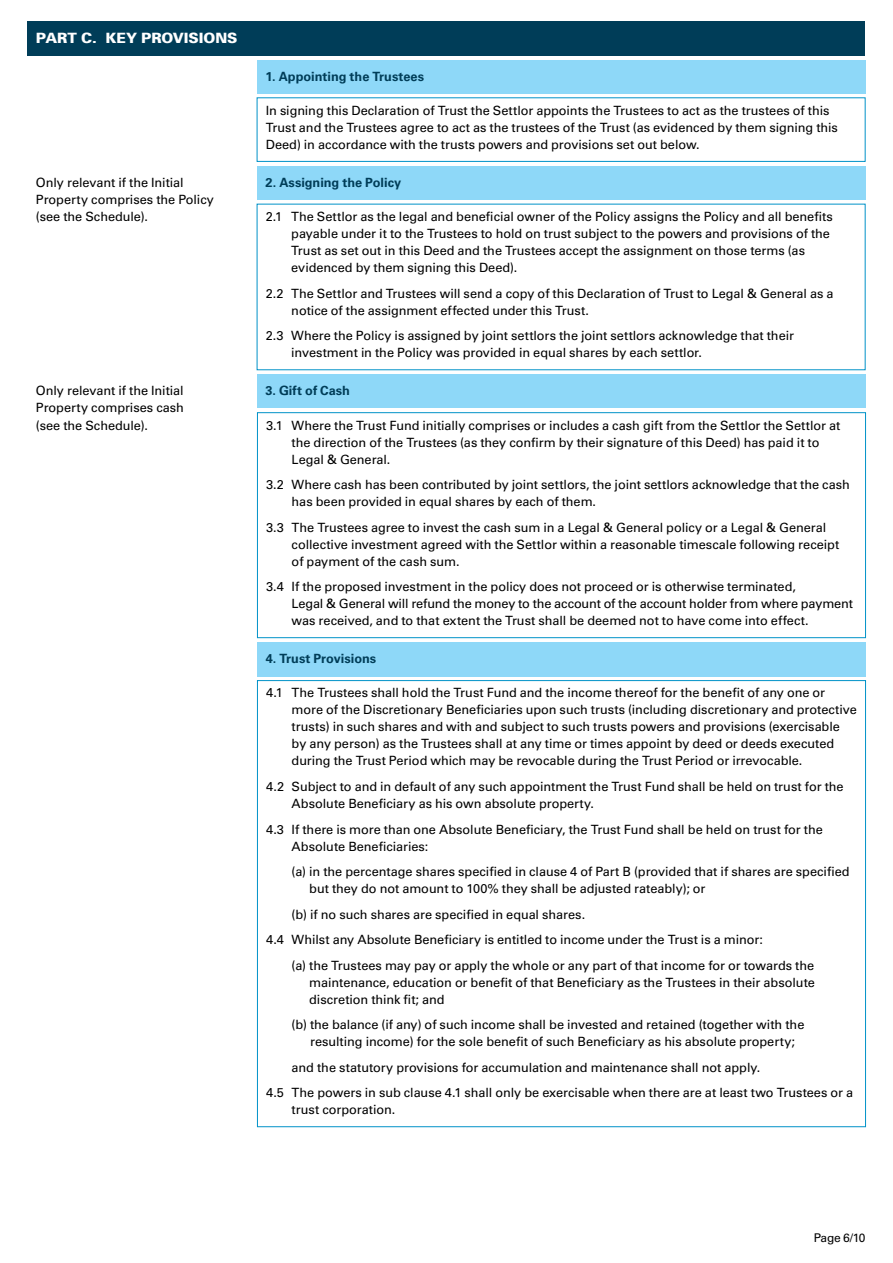
<style>
.page{position:relative;width:893px;height:1263px;background:#fff}
.page>*{position:absolute;margin:0;border:0;box-sizing:border-box;transform-origin:0 0}
.t1{font:900 14.25px "Univers 75";letter-spacing:-.005em;color:#fff}
.t2{font:12.75px/17px "Univers LT Std";letter-spacing:-.005em;color:#000}
.t3{font:700 12.75px "Univers LT Std";color:#003d58}
.t4{font:12px "Univers LT Std";letter-spacing:-.03em;color:#000}
</style>
<div class="page">
<div style="left:27px;top:21px;width:838px;height:34px;background:#003d58"></div>
<div style="left:257px;top:60px;width:608px;height:34px;background:#8ed8f8"></div>
<div style="left:257px;top:166px;width:608px;height:34px;background:#8ed8f8"></div>
<div style="left:257px;top:98px;width:608px;height:64px;border:1px solid #0092c8"></div>
<div style="left:257px;top:642px;width:608px;height:34px;background:#8ed8f8"></div>
<div style="left:257px;top:374px;width:608px;height:34px;background:#8ed8f8"></div>
<div style="left:257px;top:412px;width:609px;height:226px;border:1px solid #0092c8"></div>
<p class="t1" style="left:36px;top:29px;width:11px">PART</p>
<p class="t1" style="left:81px;top:29px;width:158px">C. KEY PROVISIONS</p>
<p class="t2" style="left:36px;top:174px;width:179px">Only relevant if the Initial<br>Property comprises the Policy (see the Schedule).</p>
<p class="t2" style="left:36px;top:383px;width:150px;text-align:justify">Only relevant if the Initial Property comprises cash (see the Schedule).</p>
<p class="t3" style="left:266px;top:69px;width:160px">1. Appointing the Trustees</p>
<p class="t2" style="left:266px;top:102px;width:574px">In signing this Declaration of Trust the Settlor appoints the Trustees to act as the trustees of this<br>Trust and the Trustees agree to act as the trustees of the Trust (as evidenced by them signing this<br>Deed) in accordance with the trusts powers and provisions set out below.</p>
<p class="t3" style="left:266px;top:175px;width:137px">2. Assigning the Policy</p>
<p class="t2" style="left:291px;top:208px;width:543px;text-indent:-26px">2.1 The Settlor as the legal and beneficial owner of the Policy assigns the Policy and all benefits payable under it to the Trustees to hold on trust subject to the powers and provisions of the Trust as set out in this Deed and the Trustees accept the assignment on those terms (as evidenced by them signing this Deed).</p>
<p class="t2" style="left:291px;top:285px;width:544px;text-indent:-26px">2.2 The Settlor and Trustees will send a copy of this Declaration of Trust to Legal &amp; General as a notice of the assignment effected under this Trust.</p>
<p class="t2" style="left:291px;top:327px;width:504px;text-indent:-26px">2.3 Where the Policy is assigned by joint settlors the joint settlors acknowledge that their investment in the Policy was provided in equal shares by each settlor.</p>
<p class="t3" style="left:266px;top:383px;width:86px">3. Gift of Cash</p>
<p class="t2" style="left:292px;top:417px;width:550px;text-indent:-26px">3.1 Where the Trust Fund initially comprises or includes a cash gift from the Settlor the Settlor at the direction of the Trustees (as they confirm by their signature of this Deed) has paid it to<br>Legal &amp; General.</p>
<p class="t2" style="left:292px;top:476px;width:560px;text-indent:-26px">3.2 Where cash has been contributed by joint settlors, the joint settlors acknowledge that the cash has been provided in equal shares by each of them.</p>
<p class="t2" style="left:292px;top:519px;width:549px;text-indent:-26px">3.3 The Trustees agree to invest the cash sum in a Legal &amp; General policy or a Legal &amp; General collective investment agreed with the Settlor within a reasonable timescale following receipt of payment of the cash sum.</p>
<p class="t2" style="left:292px;top:578px;width:563px;text-indent:-26px">3.4 If the proposed investment in the policy does not proceed or is otherwise terminated,<br>Legal &amp; General will refund the money to the account of the account holder from where payment was received, and to that extent the Trust shall be deemed not to have come into effect.</p>
<p class="t3" style="left:266px;top:651px;width:112px">4. Trust Provisions</p>
<p class="t2" style="left:292px;top:684px;width:567px;text-indent:-26px">4.1 The Trustees shall hold the Trust Fund and the income thereof for the benefit of any one or more of the Discretionary Beneficiaries upon such trusts (including discretionary and protective trusts) in such shares and with and subject to such trusts powers and provisions (exercisable by any person) as the Trustees shall at any time or times appoint by deed or deeds executed during the Trust Period which may be revocable during the Trust Period or irrevocable.</p>
<p class="t2" style="left:292px;top:778px;width:553px;text-indent:-26px">4.2 Subject to and in default of any such appointment the Trust Fund shall be held on trust for the<br>Absolute Beneficiary as his own absolute property.</p>
<p class="t2" style="left:292px;top:820px;width:533px;text-indent:-26px">4.3 If there is more than one Absolute Beneficiary, the Trust Fund shall be held on trust for the<br>Absolute Beneficiaries:</p>
<p class="t2" style="left:309px;top:863px;width:542px;text-indent:-18px">(a) in the percentage shares specified in clause 4 of Part B (provided that if shares are specified but they do not amount to 100% they shall be adjusted rateably); or</p>
<p class="t2" style="left:292px;top:906px;width:295px">(b) if no such shares are specified in equal shares.</p>
<p class="t2" style="left:266px;top:931px;width:498px">4.4 Whilst any Absolute Beneficiary is entitled to income under the Trust is a minor:</p>
<p class="t2" style="left:292px;top:957px;width:524px">(a) the Trustees may pay or apply the whole or any part of that income for or towards the</p>
<p class="t2" style="left:309px;top:974px;width:507px">maintenance, education or benefit of that Beneficiary as the Trustees in their absolute discretion think fit; and</p>
<p class="t2" style="left:310px;top:1016px;width:496px;text-indent:-18px">(b) the balance (if any) of such income shall be invested and retained (together with the resulting income) for the sole benefit of such Beneficiary as his absolute property;</p>
<p class="t2" style="left:266px;top:1054px;width:589px;line-height:25.5px;text-indent:26px">and the statutory provisions for accumulation and maintenance shall not apply.<br>4.5 The powers in sub clause 4.1 shall only be exercisable when there are at least two Trustees or a</p>
<p class="t2" style="left:292px;top:1101px;width:105px">trust corporation.</p>
<p class="t4" style="left:814px;top:1230px;width:53px">Page 6/10</p>
</div>
